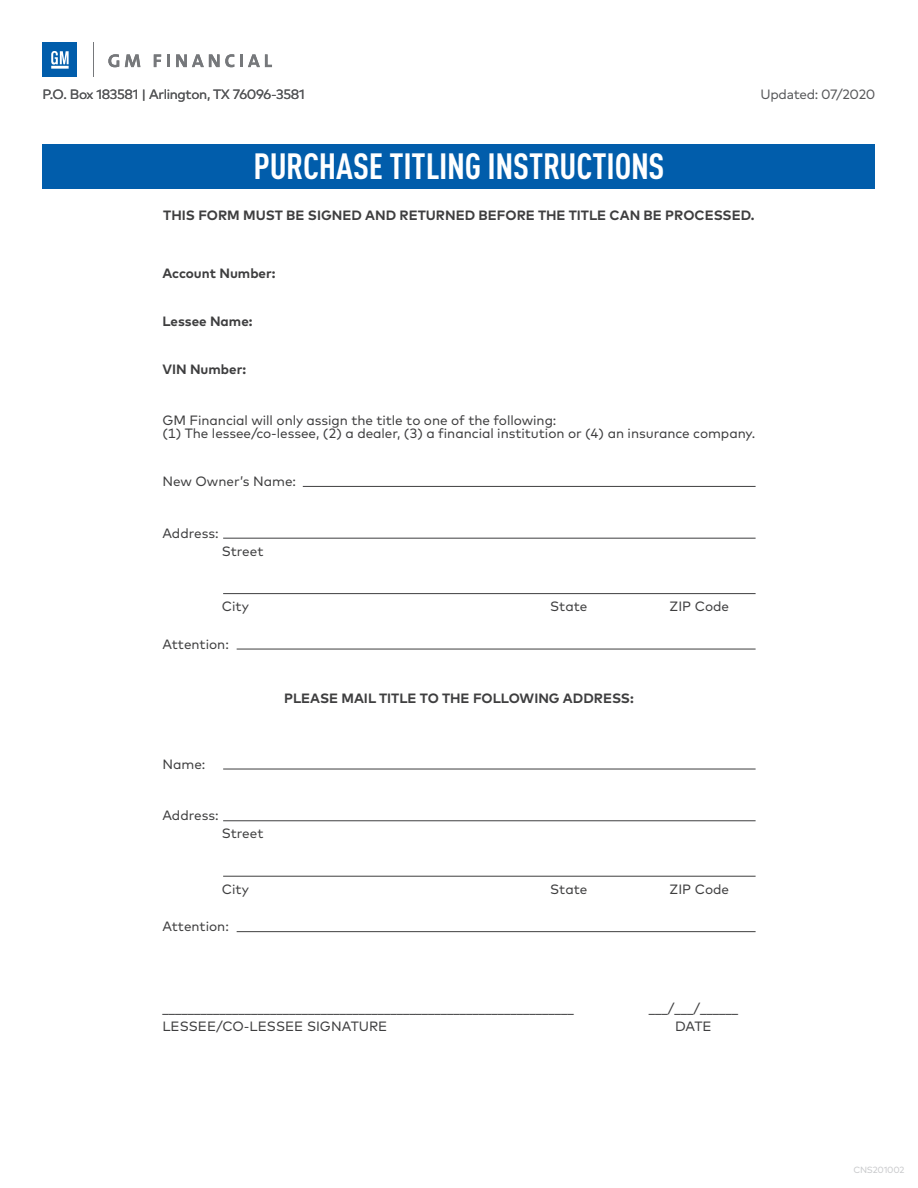
<style>
.page{position:relative;width:918px;height:1188px;background:#fff}
.page>*{position:absolute;margin:0;border:0;box-sizing:border-box;transform-origin:0 0}
.t1{font:700 condensed 36px "DIN Pro";letter-spacing:-.01em;color:#fff}
.Body_Copy{font:13.5px/13.5px "Mark Pro";letter-spacing:-.005em;color:#3e3e3f}
.Body_Copy-2{font:700 13.5px "Mark Pro";color:#3e3e3f}
.t2{font:13.5px "Mark Pro";letter-spacing:-.025em;color:#57585a}
.t3{font:9px "Mark Pro";letter-spacing:-.025em;color:#c9cacc}
</style>
<div class="page">
<div style="left:43px;top:144px;width:832px;height:45px;background:#015dab"></div>
<hr style="left:303px;top:486px;width:453px;height:1px;background:#3e3e3f">
<hr style="left:223px;top:538px;width:533px;height:1px;background:#3e3e3f">
<hr style="left:223px;top:593px;width:533px;height:1px;background:#3e3e3f">
<hr style="left:237px;top:649px;width:519px;height:1px;background:#3e3e3f">
<hr style="left:223px;top:769px;width:533px;height:1px;background:#3e3e3f">
<hr style="left:223px;top:820px;width:533px;height:1px;background:#3e3e3f">
<hr style="left:223px;top:876px;width:533px;height:1px;background:#3e3e3f">
<hr style="left:237px;top:931px;width:519px;height:1px;background:#3e3e3f">
<svg style="left:108px;top:54px;width:11px;height:13px"></svg>
<svg style="left:125px;top:54px;width:15px;height:13px"></svg>
<svg style="left:154px;top:54px;width:7px;height:13px"></svg>
<svg style="left:167px;top:54px;width:2px;height:13px"></svg>
<svg style="left:176px;top:54px;width:58px;height:13px"></svg>
<svg style="left:240px;top:54px;width:32px;height:13px"></svg>
<hr style="left:93px;top:43px;width:1px;height:34px;background:#76787b">
<div style="left:43px;top:43px;width:34px;height:34px;background:#015dab"></div>
<svg style="left:51px;top:51px;width:18px;height:18px"></svg>
<p class="t2" style="left:43px;top:84px;width:264px">P.O. Box 183581 | Arlington, TX 76096-3581</p>
<p class="t1" style="left:253px;top:139px;width:413px">PURCHASE TITLING INSTRUCTIONS</p>
<p class="t2" style="left:761px;top:84px;width:116px">Updated: 07/2020</p>
<p class="Body_Copy-2" style="left:163px;top:205px;width:593px">THIS FORM MUST BE SIGNED AND RETURNED BEFORE THE TITLE CAN BE PROCESSED.</p>
<p class="Body_Copy-2" style="left:162px;top:263px;width:115px">Account Number:</p>
<p class="Body_Copy-2" style="left:162px;top:311px;width:92px">Lessee Name:</p>
<p class="Body_Copy-2" style="left:162px;top:359px;width:85px">VIN Number:</p>
<p class="Body_Copy" style="left:162px;top:412px;width:594px">GM Financial will only assign the title to one of the following:<br>(1) The lessee/co-lessee, (2) a dealer, (3) a financial institution or (4) an insurance company.</p>
<p class="Body_Copy" style="left:162px;top:473px;width:135px">New Owner’s Name:</p>
<p class="Body_Copy" style="left:162px;top:525px;width:58px">Address:</p>
<p class="Body_Copy" style="left:222px;top:543px;width:43px">Street</p>
<p class="Body_Copy" style="left:222px;top:599px;width:29px">City</p>
<p class="Body_Copy" style="left:550px;top:599px;width:39px">State</p>
<p class="Body_Copy" style="left:670px;top:599px;width:61px">ZIP Code</p>
<p class="Body_Copy" style="left:162px;top:636px;width:68px">Attention:</p>
<p class="Body_Copy-2" style="left:284px;top:688px;width:351px">PLEASE MAIL TITLE TO THE FOLLOWING ADDRESS:</p>
<p class="Body_Copy" style="left:162px;top:756px;width:45px">Name:</p>
<p class="Body_Copy" style="left:162px;top:808px;width:58px">Address:</p>
<p class="Body_Copy" style="left:222px;top:826px;width:43px">Street</p>
<p class="Body_Copy" style="left:222px;top:881px;width:29px">City</p>
<p class="Body_Copy" style="left:550px;top:881px;width:39px">State</p>
<p class="Body_Copy" style="left:670px;top:881px;width:61px">ZIP Code</p>
<p class="Body_Copy" style="left:162px;top:919px;width:68px">Attention:</p>
<p class="Body_Copy" style="left:162px;top:1000px;width:413px">_________________________________________________________________</p>
<p class="Body_Copy" style="left:649px;top:1000px;width:91px">___/___/______</p>
<p class="Body_Copy" style="left:162px;top:1018px;width:226px">LESSEE/CO-LESSEE SIGNATURE</p>
<p class="Body_Copy" style="left:675px;top:1018px;width:38px">DATE</p>
<p class="t3" style="left:853px;top:1163px;width:53px">CNS201002</p>
</div>
